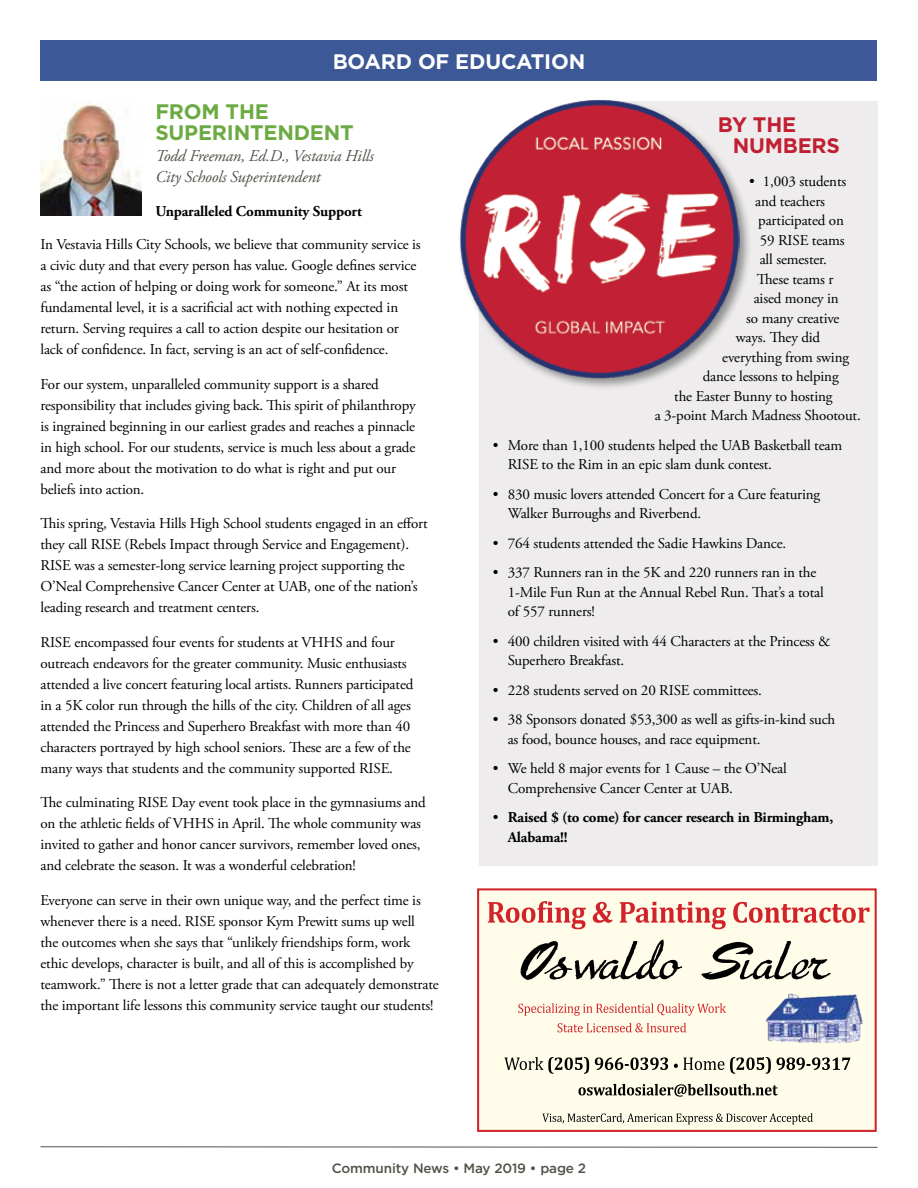
<style>
.page{position:relative;width:918px;height:1188px;background:#fff}
.page>*{position:absolute;margin:0;border:0;box-sizing:border-box;transform-origin:0 0}
.t1{font:700 21px/21px "Gotham";letter-spacing:-.01em;color:#6cab43}
.t2{font:700 21px "Gotham";letter-spacing:-.01em;color:#fff}
.t3{font:700 21px/21px "Gotham";letter-spacing:-.01em;color:#c12032}
.t4{font:italic 16.5px/21px "Adobe Garamond Pro";letter-spacing:-.01em;color:#51534a}
.t5{font:15px/21px "Adobe Garamond Pro";letter-spacing:-.01em;color:#000}
.t6{font:700 15px/19.5px "Adobe Garamond Pro";letter-spacing:-.01em;color:#000}
.t7{font:500 13.5px "Gotham";letter-spacing:-.01em;color:#51534a}
.s1{font-weight:400}
</style>
<div class="page">
<svg style="left:40px;top:1146px;width:838px;height:2px;background:#a7a8a3"></svg>
<div style="left:479px;top:101px;width:399px;height:765px;background:#eeecec"></div>
<div style="left:40px;top:40px;width:838px;height:41px;background:#3c5896"></div>
<img style="left:40px;top:102px;width:102px;height:114px">
<div style="left:478px;top:889px;width:398px;height:242px;background:#fffde9"></div>
<div style="left:477px;top:888px;width:400px;height:244px;border:2px solid #d2232a"></div>
<img style="left:765px;top:993px;width:98px;height:50px">
<svg style="left:542px;top:1113px;width:271px;height:11px"></svg>
<svg style="left:578px;top:1084px;width:200px;height:13px"></svg>
<svg style="left:504px;top:1057px;width:346px;height:17px"></svg>
<svg style="left:558px;top:1023px;width:128px;height:9px"></svg>
<svg style="left:518px;top:1003px;width:208px;height:13px"></svg>
<svg style="left:521px;top:939px;width:310px;height:41px"></svg>
<svg style="left:488px;top:901px;width:382px;height:28px"></svg>
<div style="left:458px;top:98px;width:294px;height:293px;background:#000;opacity:.4"></div>
<img style="left:459px;top:100px;width:281px;height:280px;border-radius:135px">
<h1 class="t2" style="left:333px;top:50px;width:254px">BOARD OF EDUCATION</h1>
<h1 class="t1" style="left:155px;top:100px;width:200px">FROM THE<br>SUPERINTENDENT</h1>
<p class="t4" style="left:155px;top:145px;width:220px">Todd Freeman, Ed.D., Vestavia Hills<br>City Schools Superintendent</p>
<p class="t6" style="left:155px;top:202px;width:208px">Unparalleled Community Support</p>
<p class="t5" style="left:40px;top:234px;width:382px">In Vestavia Hills City Schools, we believe that community service is a civic duty and that every person has value. Google defines service as “the action of helping or doing work for someone.” At its most fundamental level, it is a sacrificial act with nothing expected in return. Serving requires a call to action despite our hesitation or lack of confidence. In fact, serving is an act of self-confidence.</p>
<p class="t5" style="left:40px;top:374px;width:377px">For our system, unparalleled community support is a shared responsibility that includes giving back. This spirit of philanthropy is ingrained beginning in our earliest grades and reaches a pinnacle in high school. For our students, service is much less about a grade and more about the motivation to do what is right and put our beliefs into action.</p>
<p class="t5" style="left:40px;top:513px;width:389px">This spring, Vestavia Hills High School students engaged in an effort they call RISE (Rebels Impact through Service and Engagement).<br>RISE was a semester-long service learning project supporting the O’Neal Comprehensive Cancer Center at UAB, one of the nation’s leading research and treatment centers.</p>
<p class="t5" style="left:40px;top:632px;width:374px">RISE encompassed four events for students at VHHS and four outreach endeavors for the greater community. Music enthusiasts attended a live concert featuring local artists. Runners participated in a 5K color run through the hills of the city. Children of all ages attended the Princess and Superhero Breakfast with more than 40 characters portrayed by high school seniors. These are a few of the many ways that students and the community supported RISE.</p>
<p class="t5" style="left:40px;top:792px;width:387px">The culminating RISE Day event took place in the gymnasiums and on the athletic fields of VHHS in April. The whole community was invited to gather and honor cancer survivors, remember loved ones, and celebrate the season. It was a wonderful celebration!</p>
<p class="t5" style="left:40px;top:890px;width:400px">Everyone can serve in their own unique way, and the perfect time is whenever there is a need. RISE sponsor Kym Prewitt sums up well<br>the outcomes when she says that “unlikely friendships form, work ethic develops, character is built, and all of this is accomplished by teamwork.” There is not a letter grade that can adequately demonstrate the important life lessons this community service taught our students!</p>
<h1 class="t3" style="left:733px;top:114px;width:109px;text-indent:-15px">BY THE<br>NUMBERS</h1>
<p class="t5" style="left:749px;top:171px;width:99px">• 1,003 students</p>
<p class="t5" style="left:755px;top:191px;width:71px">and teachers</p>
<p class="t5" style="left:758px;top:210px;width:87px">participated on</p>
<p class="t5" style="left:760px;top:230px;width:86px">59 RISE teams</p>
<p class="t5" style="left:760px;top:249px;width:69px">all semester.</p>
<p class="t5" style="left:757px;top:269px;width:78px">These teams r</p>
<p class="t5" style="left:754px;top:288px;width:87px">aised money in</p>
<p class="t5" style="left:746px;top:308px;width:95px">so many creative</p>
<p class="t5" style="left:736px;top:327px;width:86px">ways. They did</p>
<p class="t5" style="left:722px;top:347px;width:128px">everything from swing</p>
<p class="t5" style="left:703px;top:366px;width:137px">dance lessons to helping</p>
<p class="t5" style="left:674px;top:386px;width:160px">the Easter Bunny to hosting</p>
<p class="t5" style="left:655px;top:405px;width:208px">a 3-point March Madness Shootout.</p>
<p class="t5" style="left:508px;top:436px;width:336px;line-height:19.5px;text-indent:-15px">• More than 1,100 students helped the UAB Basketball team<br>RISE to the Rim in an epic slam dunk contest.</p>
<p class="t5" style="left:508px;top:485px;width:314px;line-height:19.5px;text-indent:-15px">• 830 music lovers attended Concert for a Cure featuring<br>Walker Burroughs and Riverbend.</p>
<p class="t5" style="left:493px;top:533px;width:295px">• 764 students attended the Sadie Hawkins Dance.</p>
<p class="t5" style="left:508px;top:563px;width:318px;line-height:19.5px;text-indent:-15px">• 337 Runners ran in the 5K and 220 runners ran in the<br>1-Mile Fun Run at the Annual Rebel Run. That’s a total of 557 runners!</p>
<p class="t5" style="left:508px;top:632px;width:324px;line-height:19.5px;text-indent:-15px">• 400 children visited with 44 Characters at the Princess &amp;<br>Superhero Breakfast.</p>
<p class="t5" style="left:493px;top:680px;width:271px">• 228 students served on 20 RISE committees.</p>
<p class="t5" style="left:508px;top:710px;width:329px;line-height:19.5px;text-indent:-15px">• 38 Sponsors donated $53,300 as well as gifts-in-kind such as food, bounce houses, and race equipment.</p>
<p class="t5" style="left:508px;top:759px;width:281px;line-height:19.5px;text-indent:-15px">• We held 8 major events for 1 Cause – the O’Neal<br>Comprehensive Cancer Center at UAB.</p>
<p class="t6" style="left:508px;top:808px;width:327px;text-indent:-15px"><span class="s1">•</span> Raised $ (to come) for cancer research in Birmingham,<br>Alabama!!</p>
<p class="t7" style="left:332px;top:1160px;width:256px">Community News • May 2019 • page 2</p>
</div>
